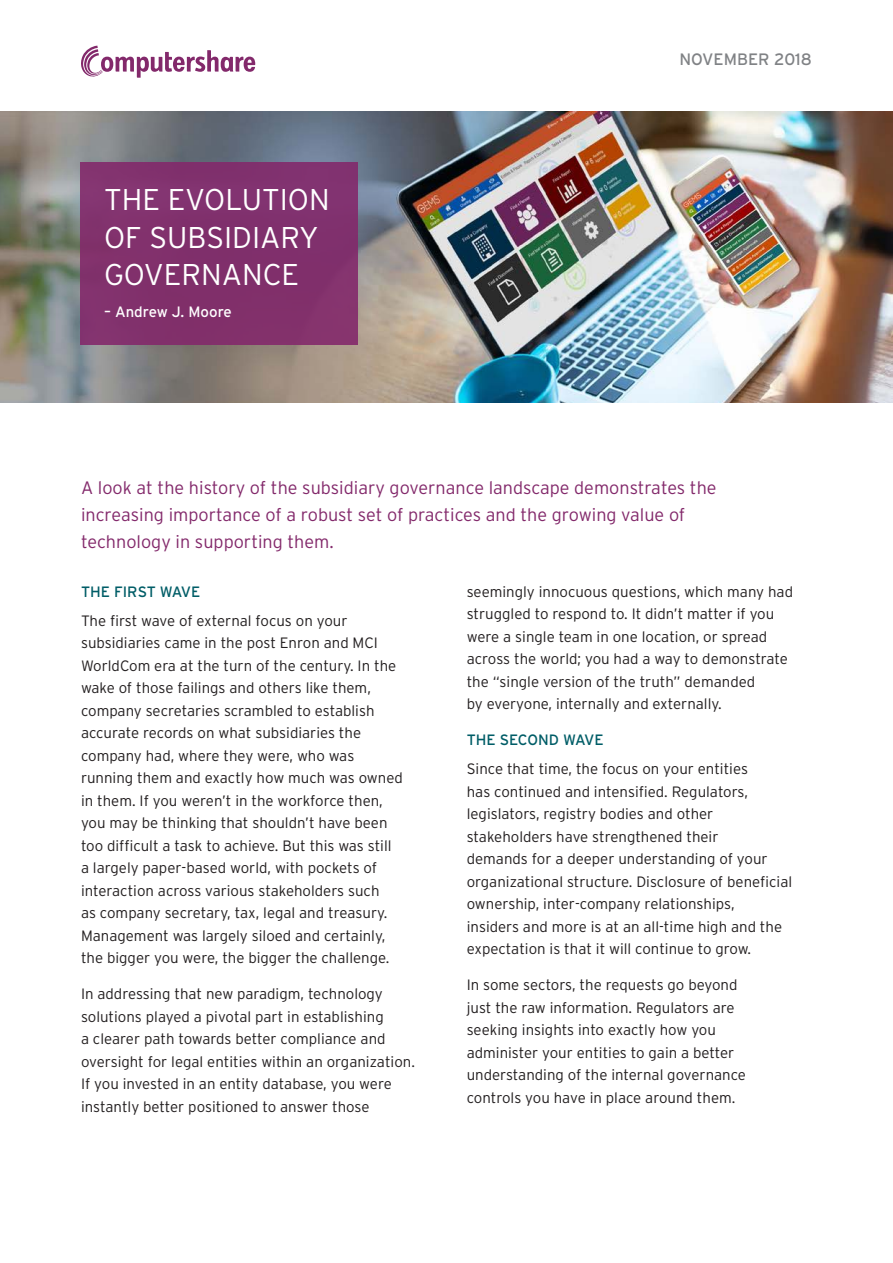
<style>
.page{position:relative;width:893px;height:1263px;background:#fff}
.page>*{position:absolute;margin:0;border:0;box-sizing:border-box;transform-origin:0 0}
.Main_Header{font:300 30px/37.5px "Interstate";color:#fff}
.Intro_Paragraph{font:300 18px/27px "Interstate";color:#83296b}
.Intro_Paragraph-2{font:16.5px "Interstate";color:#808285}
.Body_Copy{font:300 15px/22.5px "Interstate";color:#231f20}
.Main_Header-2{font:15px "Interstate";color:#fff}
.Body_Copy-2{font:15px "Interstate";color:#005d67}
.Subhead{font:15px "Interstate";color:#005d67}
</style>
<div class="page">
<svg style="left:81px;top:46px;width:174px;height:32px"></svg>
<img style="left:0;top:112px;width:893px;height:290px">
<div style="left:81px;top:162px;width:277px;height:182px;background:#81316c"></div>
<p class="Main_Header" style="left:104px;top:181px;width:227px">THE EVOLUTION<br>OF SUBSIDIARY<br>GOVERNANCE</p>
<p class="Main_Header-2" style="left:104px;top:303px;width:129px">– Andrew J. Moore</p>
<p class="Intro_Paragraph-2" style="left:679px;top:49px;width:134px">NOVEMBER 2018</p>
<p class="Intro_Paragraph" style="left:81px;top:474px;width:637px">A look at the history of the subsidiary governance landscape demonstrates the increasing importance of a robust set of practices and the growing value of technology in supporting them.</p>
<p class="Subhead" style="left:81px;top:582px;width:121px">THE FIRST WAVE</p>
<p class="Body_Copy" style="left:81px;top:609px;width:323px">The first wave of external focus on your subsidiaries came in the post Enron and MCI WorldCom era at the turn of the century. In the wake of those failings and others like them, company secretaries scrambled to establish accurate records on what subsidiaries the company had, where they were, who was running them and exactly how much was owned in them. If you weren’t in the workforce then, you may be thinking that shouldn’t have been too difficult a task to achieve. But this was still a largely paper-based world, with pockets of interaction across various stakeholders such<br>as company secretary, tax, legal and treasury.<br>Management was largely siloed and certainly, the bigger you were, the bigger the challenge.</p>
<p class="Body_Copy" style="left:81px;top:983px;width:335px">In addressing that new paradigm, technology solutions played a pivotal part in establishing<br>a clearer path towards better compliance and oversight for legal entities within an organization.<br>If you invested in an entity database, you were instantly better positioned to answer those</p>
<p class="Body_Copy" style="left:467px;top:580px;width:328px">seemingly innocuous questions, which many had struggled to respond to. It didn’t matter if you were a single team in one location, or spread across the world; you had a way to demonstrate the “single version of the truth” demanded<br>by everyone, internally and externally.</p>
<p class="Body_Copy-2" style="left:467px;top:731px;width:138px">THE SECOND WAVE</p>
<p class="Body_Copy" style="left:467px;top:758px;width:327px">Since that time, the focus on your entities<br>has continued and intensified. Regulators, legislators, registry bodies and other stakeholders have strengthened their<br>demands for a deeper understanding of your organizational structure. Disclosure of beneficial ownership, inter-company relationships,<br>insiders and more is at an all-time high and the expectation is that it will continue to grow.</p>
<p class="Body_Copy" style="left:467px;top:974px;width:281px">In some sectors, the requests go beyond just the raw information. Regulators are seeking insights into exactly how you administer your entities to gain a better understanding of the internal governance controls you have in place around them.</p>
</div>
